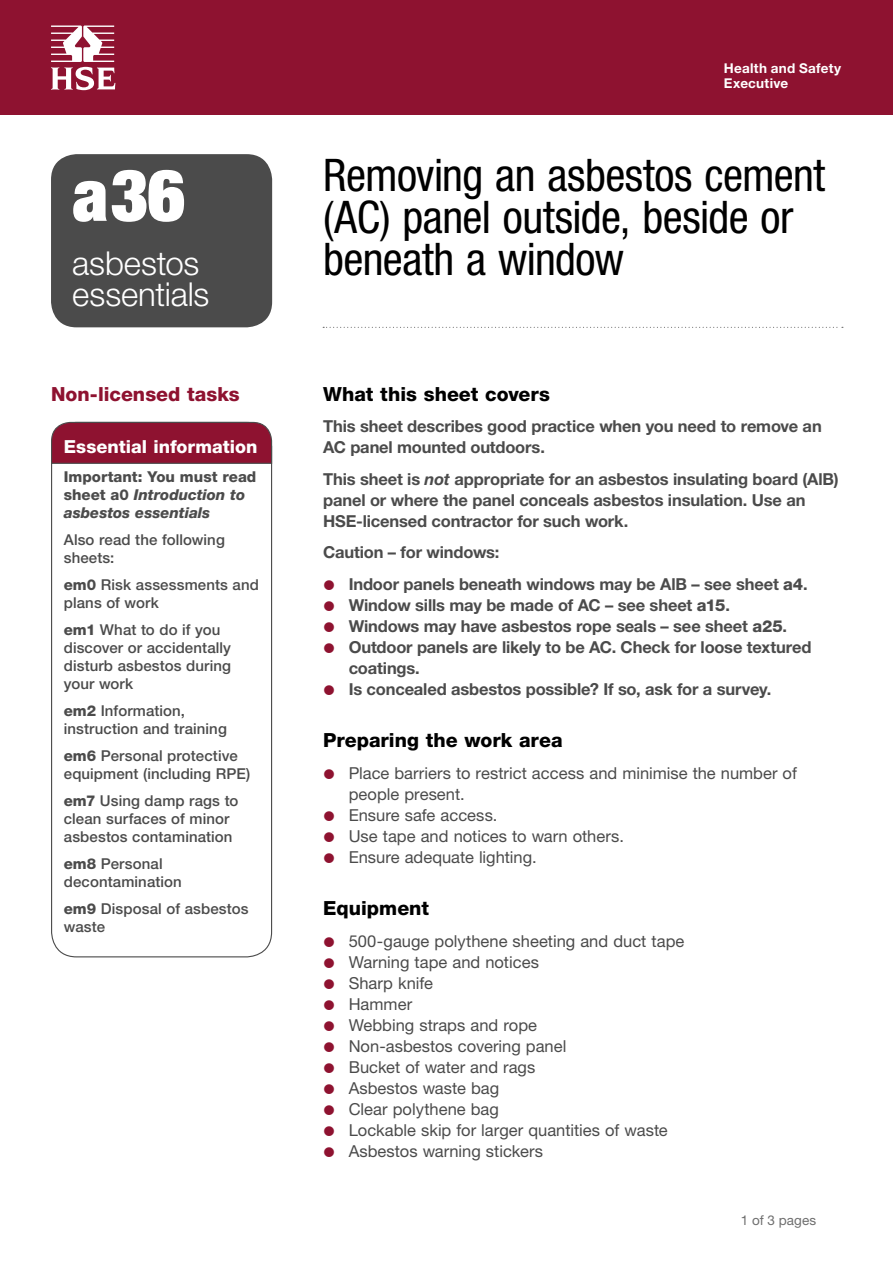
<style>
.page{position:relative;width:893px;height:1263px;background:#fff}
.page>*{position:absolute;margin:0;border:0;box-sizing:border-box;transform-origin:0 0}
.t1{font:900 expanded 72px "Helvetica Neue LT";color:#fff}
.t2{font:condensed 45px/42px "Helvetica Neue LT";letter-spacing:-.01em;color:#000}
.t3{font:300 33px/31.5px "Helvetica Neue LT";letter-spacing:-.005em;color:#fff}
.t4{font:800 19.5px "Helvetica Neue LT";color:#000}
.t5{font:800 19.5px "Helvetica Neue LT";color:#8e1230}
.t6{font:800 18px "Helvetica Neue LT";color:#fff}
.t7{font:700 16.5px/21px "Helvetica Neue LT";letter-spacing:-.01em;color:#4b4b4b}
.t8{font:16.5px/21px "Helvetica Neue LT";color:#4b4b4b}
.t9{font:500 15px/18px "Helvetica Neue LT";letter-spacing:.005em;color:#4b4b4b}
.t10{font:italic 800 15px/18px "Helvetica Neue LT";letter-spacing:-.005em;color:#4b4b4b}
.t11{font:700 13.5px/15px "Helvetica Neue LT";letter-spacing:.02em;color:#fff}
.t12{font:13.5px "Helvetica Neue LT";letter-spacing:.01em;color:#6f6f6f}
.s1{font-style:normal}
.s2{font-weight:800}
.s3{font-style:italic}
</style>
<div class="page">
<div style="left:0;top:0;width:893px;height:115px;background:#8e1230"></div>
<svg style="left:51px;top:26px;width:64px;height:64px"></svg>
<div style="left:51px;top:154px;width:221px;height:173px;background:#4b4b4b;border-radius:26px"></div>
<svg style="left:323px;top:327px;width:520px;height:1px"></svg>
<svg style="left:51px;top:421px;width:222px;height:43px;background:#8d1e39"></svg>
<h1 class="t1" style="left:72px;top:149px;width:114px">a36</h1>
<h3 class="t3" style="left:72px;top:247px;width:139px">asbestos essentials</h3>
<p class="t5" style="left:51px;top:382px;width:190px">Non-licensed tasks</p>
<p class="t6" style="left:64px;top:436px;width:195px">Essential information</p>
<p class="t10" style="left:64px;top:467px;width:194px"><span class="s1">Important: You must read sheet a0</span> Introduction to asbestos essentials</p>
<p class="t9" style="left:64px;top:530px;width:163px">Also read the following sheets:</p>
<p class="t9" style="left:64px;top:575px;width:197px"><span class="s2">em0</span> Risk assessments and plans of work</p>
<p class="t9" style="left:64px;top:620px;width:169px"><span class="s2">em1</span> What to do if you discover or accidentally disturb asbestos during your work</p>
<p class="t9" style="left:64px;top:701px;width:165px"><span class="s2">em2</span> Information, instruction and training</p>
<p class="t9" style="left:64px;top:746px;width:188px"><span class="s2">em6</span> Personal protective equipment (including RPE)</p>
<p class="t9" style="left:64px;top:791px;width:176px"><span class="s2">em7</span> Using damp rags to clean surfaces of minor asbestos contamination</p>
<p class="t9" style="left:64px;top:854px;width:120px"><span class="s2">em8</span> Personal decontamination</p>
<p class="t9" style="left:64px;top:899px;width:186px"><span class="s2">em9</span> Disposal of asbestos waste</p>
<p class="t11" style="left:724px;top:60px;width:119px">Health and Safety<br>Executive</p>
<h2 class="t2" style="left:323px;top:154px;width:504px">Removing an asbestos cement (AC) panel outside, beside or beneath a window</h2>
<p class="t4" style="left:323px;top:382px;width:228px">What this sheet covers</p>
<p class="t7" style="left:323px;top:416px;width:500px">This sheet describes good practice when you need to remove an<br>AC panel mounted outdoors.</p>
<p class="t7" style="left:323px;top:468px;width:517px">This sheet is <span class="s3">not</span> appropriate for an asbestos insulating board (AlB) panel or where the panel conceals asbestos insulation. Use an<br>HSE-licensed contractor for such work.</p>
<p class="t7" style="left:349px;top:536px;width:461px;line-height:31.5px;text-indent:-26px">Caution – for windows:<br>Indoor panels beneath windows may be AlB – see sheet <span class="s2">a4</span>.</p>
<p class="t7" style="left:349px;top:594px;width:464px">Window sills may be made of AC – see sheet <span class="s2">a15</span>.<br>Windows may have asbestos rope seals – see sheet <span class="s2">a25</span>.<br>Outdoor panels are likely to be AC. Check for loose textured coatings.<br>Is concealed asbestos possible? If so, ask for a survey.</p>
<p class="t4" style="left:323px;top:729px;width:241px">Preparing the work area</p>
<p class="t8" style="left:349px;top:762px;width:450px">Place barriers to restrict access and minimise the number of people present.<br>Ensure safe access.<br>Use tape and notices to warn others.<br>Ensure adequate lighting.</p>
<p class="t4" style="left:323px;top:897px;width:107px">Equipment</p>
<p class="t8" style="left:349px;top:930px;width:337px">500-gauge polythene sheeting and duct tape<br>Warning tape and notices<br>Sharp knife<br>Hammer<br>Webbing straps and rope<br>Non-asbestos covering panel<br>Bucket of water and rags<br>Asbestos waste bag<br>Clear polythene bag<br>Lockable skip for larger quantities of waste<br>Asbestos warning stickers</p>
<p class="t12" style="left:741px;top:1212px;width:77px">1 of 3 pages</p>
</div>
